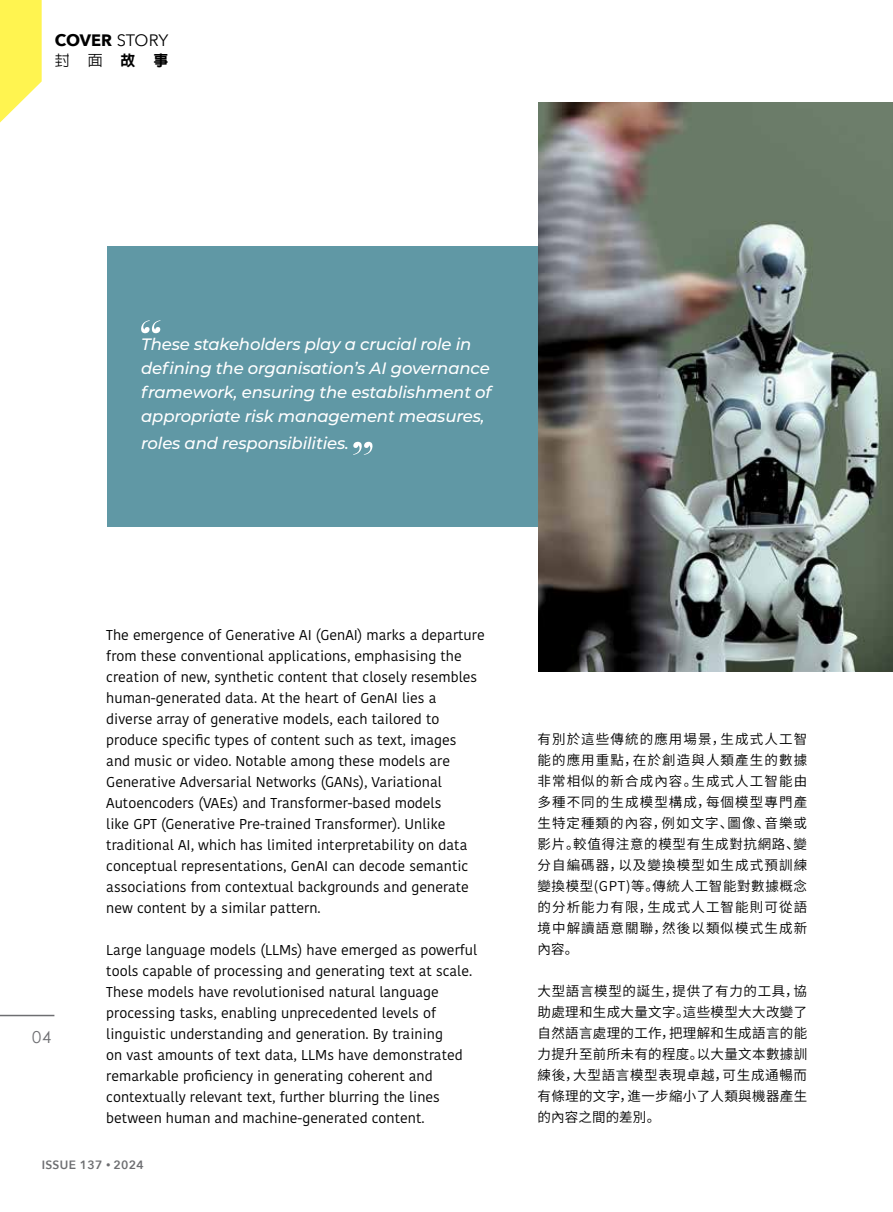
<style>
.page{position:relative;width:893px;height:1212px;background:#fff}
.page>*{position:absolute;margin:0;border:0;box-sizing:border-box;transform-origin:0 0}
.t1{font:italic 500 16.5px/24px "Montserrat";letter-spacing:-.01em;color:#fff}
.t2{font:700 16.5px "Avenir Next";letter-spacing:-.005em;color:#000}
.t3{font:16.5px "Century Gothic";color:#6d6e71}
.t4{font:500 15px "AR Hei B5";color:#000}
.t5{font:14.25px/21px "Kohinoor Bangla";color:#000}
.t6{font:13.5px/21px "Source Han Sans CN";letter-spacing:.05em;color:#000;text-align:justify}
.t7{font:600 12px "Avenir Next";letter-spacing:.03em;color:#6d6e71}
.s1{font-weight:400}
.s2{font-weight:800}
.s3{font-size:9px}
</style>
<div class="page">
<hr style="left:0;top:1015px;width:54px;height:1px;background:#6d6e71">
<svg style="left:0;top:0;width:42px;height:123px"></svg>
<div style="left:107px;top:247px;width:431px;height:280px;background:#6098a5"></div>
<svg style="left:141px;top:320px;width:20px;height:13px"></svg>
<svg style="left:353px;top:442px;width:20px;height:13px"></svg>
<img style="left:538px;top:102px;width:355px;height:570px">
<p class="t2" style="left:55px;top:26px;width:115px">COVER <span class="s1">STORY</span></p>
<p class="t4" style="left:55px;top:53px;width:115px">封面<span class="s2">故事</span></p>
<p class="t1" style="left:141px;top:332px;width:352px">These stakeholders play a crucial role in defining the organisation’s AI governance framework, ensuring the establishment of appropriate risk management measures,</p>
<p class="t1" style="left:141px;top:430px;width:209px">roles and responsibilities.</p>
<p class="t3" style="left:32px;top:1027px;width:21px">04</p>
<p class="t5" style="left:106px;top:624px;width:380px">The emergence of Generative AI (GenAI) marks a departure from these conventional applications, emphasising the creation of new, synthetic content that closely resembles human-generated data. At the heart of GenAI lies a diverse array of generative models, each tailored to produce specific types of content such as text, images<br>and music or video. Notable among these models are Generative Adversarial Networks (GANs), Variational Autoencoders (VAEs) and Transformer-based models<br>like GPT (Generative Pre-trained Transformer). Unlike traditional AI, which has limited interpretability on data conceptual representations, GenAI can decode semantic associations from contextual backgrounds and generate new content by a similar pattern.</p>
<p class="t5" style="left:106px;top:939px;width:372px">Large language models (LLMs) have emerged as powerful tools capable of processing and generating text at scale.<br>These models have revolutionised natural language processing tasks, enabling unprecedented levels of linguistic understanding and generation. By training<br>on vast amounts of text data, LLMs have demonstrated remarkable proficiency in generating coherent and contextually relevant text, further blurring the lines between human and machine-generated content.</p>
<p class="t7" style="left:42px;top:1154px;width:104px">ISSUE 137 <span class="s3">•</span> 2024</p>
<p class="t6" style="left:537px;top:729px;width:271px">有別於這些傳統的應用場景，生成式人工智能的應用重點，在於創造與人類產生的數據非常相似的新合成內容。生成式人工智能由多種不同的生成模型構成，每個模型專門產生特定種類的內容，例如文字、圖像、音樂或影片。較值得注意的模型有生成對抗網路、變分自編碼器，以及變換模型如生成式預訓練變換模型(GPT)等。傳統人工智能對數據概念的分析能力有限，生成式人工智能則可從語境中解讀語意關聯，然後以類似模式生成新內容。</p>
<p class="t6" style="left:537px;top:981px;width:271px">大型語言模型的誕生，提供了有力的工具，協助處理和生成大量文字。這些模型大大改變了自然語言處理的工作，把理解和生成語言的能力提升至前所未有的程度。以大量文本數據訓練後，大型語言模型表現卓越，可生成通暢而有條理的文字，進一步縮小了人類與機器產生的內容之間的差別。</p>
</div>
